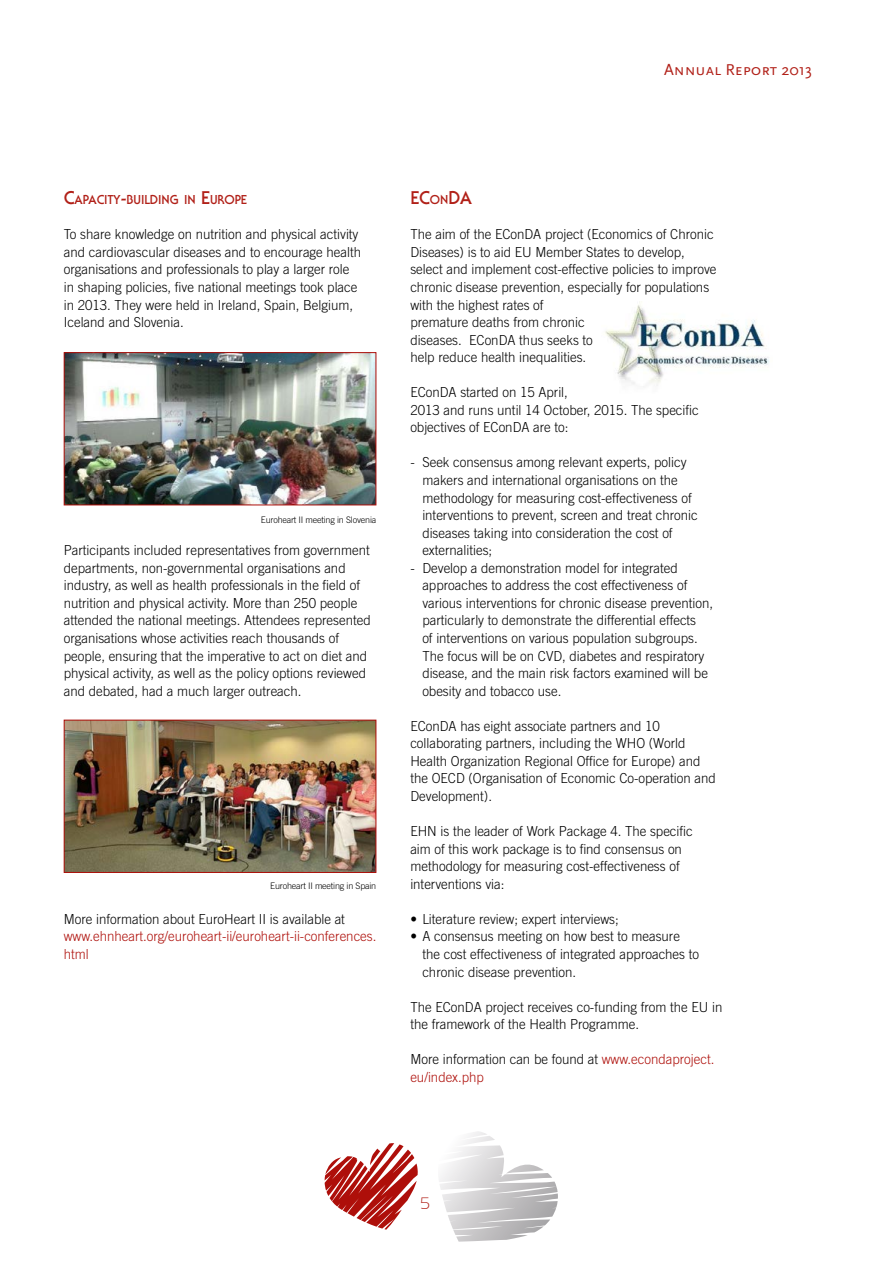
<style>
.page{position:relative;width:893px;height:1263px;background:#fff}
.page>*{position:absolute;margin:0;border:0;box-sizing:border-box;transform-origin:0 0}
.t1{font:700 18px "Serif Gothic Std";color:#b12018}
.t2{font:16.35px "Scala Sans Caps";color:#b12018}
.t3{font:300 16.35px "Sansation";color:#b12018}
.t4{font:300 13.8px/17.5px "Trade Gothic LT Std";color:#000;scale:.96 1}
.t5{font:300 13.8px/17.5px "Trade Gothic LT Std";color:#ae0f0a;scale:.96 1}
.t6{font:700 12.6px "Serif Gothic Std";color:#b12018}
.t7{font:300 9px "Trade Gothic LT Std";letter-spacing:-.02em;color:#000}
.s1{font-size:18px}
.s2{font-size:12.6px}
.s3{color:#000}
</style>
<div class="page">
<svg style="left:439px;top:1131px;width:119px;height:111px"></svg>
<svg style="left:325px;top:1143px;width:93px;height:87px"></svg>
<img style="left:66px;top:354px;width:308px;height:149px">
<div style="left:64px;top:352px;width:312px;height:153px;border:1px solid #ae0f0a"></div>
<img style="left:66px;top:722px;width:308px;height:149px">
<div style="left:64px;top:720px;width:312px;height:153px;border:1px solid #ae0f0a"></div>
<img style="left:605px;top:305px;width:164px;height:81px">
<p class="t2" style="left:664px;top:60px;width:150px">Annual Report 2013</p>
<p class="t6" style="left:64px;top:192px;width:184px"><span class="s1">C</span>APACITY<span class="s1">-</span>BUILDING IN <span class="s1">E</span>UROPE</p>
<p class="t4" style="left:64px;top:225px;width:311px">To share knowledge on nutrition and physical activity and cardiovascular diseases and to encourage health organisations and professionals to play a larger role in shaping policies, five national meetings took place in 2013. They were held in Ireland, Spain, Belgium, Iceland and Slovenia.</p>
<p class="t7" style="left:261px;top:514px;width:117px">Euroheart II meeting in Slovenia</p>
<p class="t4" style="left:64px;top:541px;width:321px">Participants included representatives from government departments, non-governmental organisations and industry, as well as health professionals in the field of nutrition and physical activity. More than 250 people attended the national meetings. Attendees represented organisations whose activities reach thousands of people, ensuring that the imperative to act on diet and physical activity, as well as the policy options reviewed and debated, had a much larger outreach.</p>
<p class="t7" style="left:270px;top:880px;width:107px">Euroheart II meeting in Spain</p>
<p class="t4" style="left:64px;top:910px;width:294px">More information about EuroHeart II is available at</p>
<p class="t5" style="left:64px;top:927px;width:327px">www.ehnheart.org/euroheart-ii/euroheart-ii-conferences. html</p>
<h1 class="t1" style="left:410px;top:187px;width:51px">EC<span class="s2">ON</span>DA</h1>
<p class="t4" style="left:410px;top:225px;width:320px">The aim of the EConDA project (Economics of Chronic Diseases) is to aid EU Member States to develop, select and implement cost-effective policies to improve chronic disease prevention, especially for populations with the highest rates of<br>premature deaths from chronic<br>diseases. EConDA thus seeks to<br>help reduce health inequalities.</p>
<p class="t4" style="left:410px;top:383px;width:302px">EConDA started on 15 April,<br>2013 and runs until 14 October, 2015. The specific objectives of EConDA are to:</p>
<p class="t4" style="left:422px;top:454px;width:288px;text-indent:-12px">- Seek consensus among relevant experts, policy makers and international organisations on the methodology for measuring cost-effectiveness of interventions to prevent, screen and treat chronic diseases taking into consideration the cost of externalities;</p>
<p class="t4" style="left:422px;top:559px;width:304px;text-indent:-12px">- Develop a demonstration model for integrated approaches to address the cost effectiveness of various interventions for chronic disease prevention, particularly to demonstrate the differential effects<br>of interventions on various population subgroups.<br>The focus will be on CVD, diabetes and respiratory disease, and the main risk factors examined will be obesity and tobacco use.</p>
<p class="t4" style="left:410px;top:717px;width:320px">EConDA has eight associate partners and 10 collaborating partners, including the WHO (World Health Organization Regional Office for Europe) and the OECD (Organisation of Economic Co-operation and Development).</p>
<p class="t4" style="left:410px;top:822px;width:296px">EHN is the leader of Work Package 4. The specific aim of this work package is to find consensus on methodology for measuring cost-effectiveness of interventions via:</p>
<p class="t4" style="left:410px;top:910px;width:219px">• Literature review; expert interviews;</p>
<p class="t4" style="left:422px;top:927px;width:290px;text-indent:-12px">• A consensus meeting on how best to measure the cost effectiveness of integrated approaches to chronic disease prevention.</p>
<p class="t4" style="left:410px;top:998px;width:327px">The EConDA project receives co-funding from the EU in the framework of the Health Programme.</p>
<p class="t5" style="left:410px;top:1050px;width:318px"><span class="s3">More information can be found at</span> www.econdaproject. eu/index.php</p>
<p class="t3" style="left:420px;top:1194px;width:11px">5</p>
</div>
